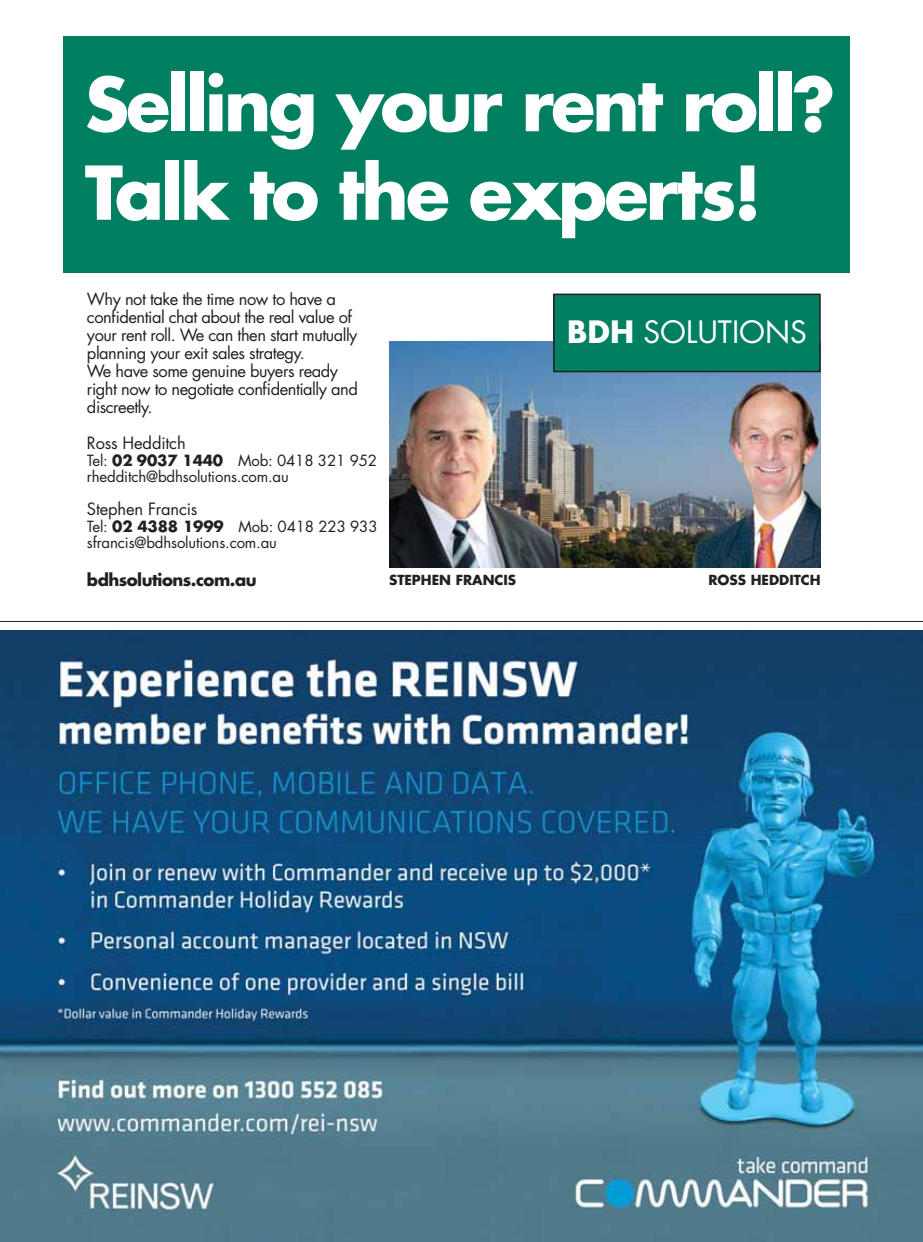
<style>
.page{position:relative;width:923px;height:1242px;background:#fff}
.page>*{position:absolute;margin:0;border:0;box-sizing:border-box;transform-origin:0 0}
.t1{font:700 72px/88.5px "Futura";letter-spacing:-.04em;color:#fff}
.t2{font:30px "Futura";color:#fff}
.t3{font:16.5px/18px "Futura";letter-spacing:-.03em;color:#231f20}
.t4{font:16.5px "Futura";letter-spacing:-.01em;color:#231f20}
.t5{font:700 16.5px "Futura";letter-spacing:-.03em;color:#231f20}
.t6{font:15px/16.5px "Futura";letter-spacing:-.01em;color:#231f20}
.t7{font:700 13.5px "Futura";color:#231f20}
.s1{font-weight:700}
</style>
<div class="page">
<hr style="left:0;top:621px;width:923px;height:1px;background:#231f20">
<div style="left:63px;top:36px;width:787px;height:237px;background:#008061"></div>
<img style="left:389px;top:342px;width:431px;height:225px">
<div style="left:554px;top:294px;width:266px;height:77px;background:#008061"></div>
<div style="left:553px;top:294px;width:268px;height:78px;border:2px solid #231f20"></div>
<img style="left:0;top:630px;width:923px;height:612px">
<h1 class="t1" style="left:85px;top:66px;width:752px">Selling your rent roll?<br>Talk to the experts!</h1>
<p class="t3" style="left:87px;top:291px;width:272px">Why not take the time now to have a confidential chat about the real value of your rent roll. We can then start mutually planning your exit sales strategy.<br>We have some genuine buyers ready right now to negotiate confidentially and discreetly.</p>
<p class="t4" style="left:87px;top:435px;width:100px">Ross Hedditch</p>
<p class="t6" style="left:87px;top:453px;width:292px">Tel: <span class="s1">02 9037 1440</span> Mob: 0418 321 952 rhedditch@bdhsolutions.com.au</p>
<p class="t4" style="left:87px;top:501px;width:112px">Stephen Francis</p>
<p class="t6" style="left:87px;top:519px;width:292px">Tel: <span class="s1">02 4388 1999</span> Mob: 0418 223 933 sfrancis@bdhsolutions.com.au</p>
<p class="t5" style="left:87px;top:572px;width:171px">bdhsolutions.com.au</p>
<p class="t7" style="left:708px;top:574px;width:114px">ROSS HEDDITCH</p>
<h2 class="t2" style="left:567px;top:318px;width:241px"><span class="s1">BDH</span> SOLUTIONS</h2>
<p class="t7" style="left:389px;top:573px;width:129px">STEPHEN FRANCIS</p>
</div>
